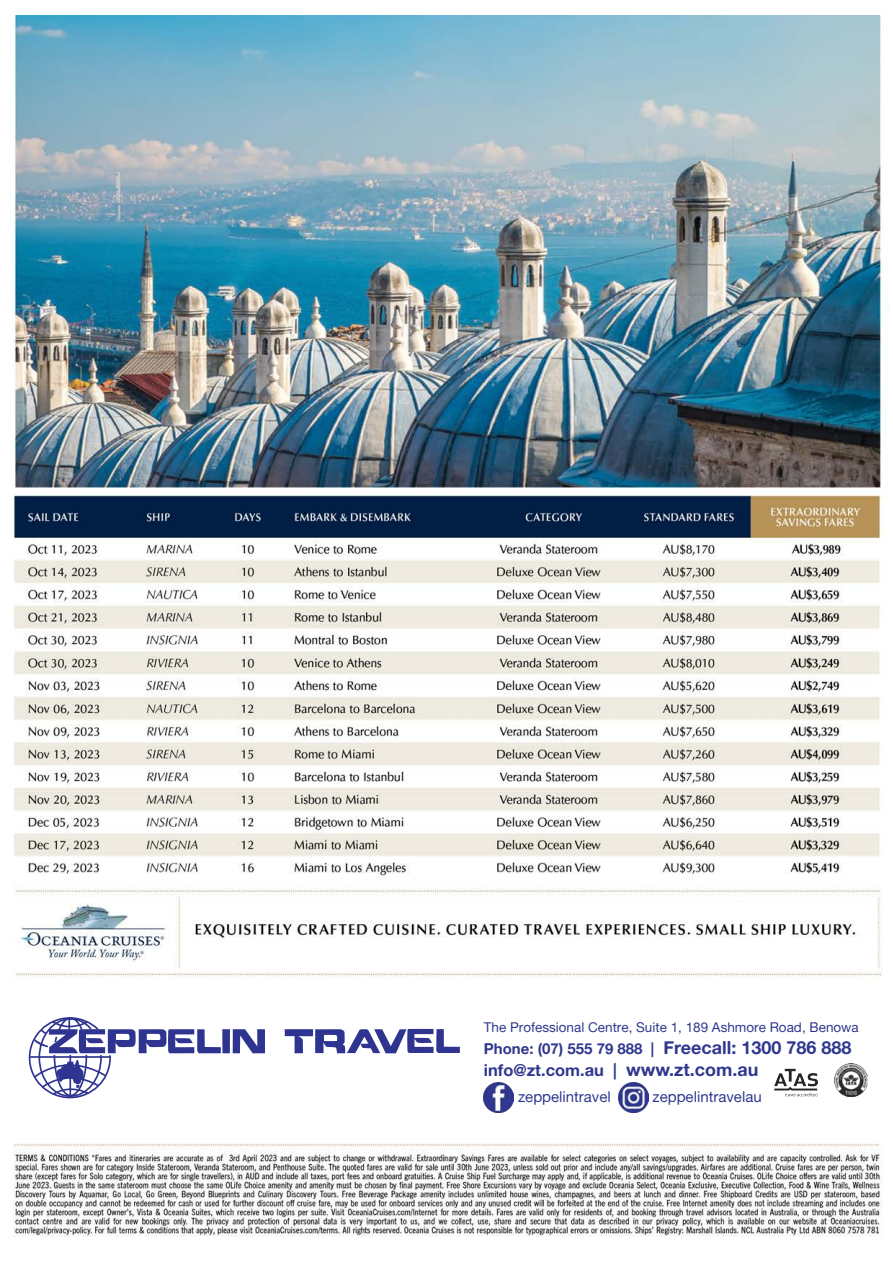
<style>
.page{position:relative;width:893px;height:1263px;background:#fff}
.page>*{position:absolute;margin:0;border:0;box-sizing:border-box;transform-origin:0 0}
.t1{font:16.5px "Alte Haas Grotesk Bold";color:#2f378e}
.t2{font:15px "Alte Haas Grotesk Bold";color:#2f378e}
.t3{font:15px "Alte Haas Grotesk";color:#2f378e}
.t4{font:13.5px "Alte Haas Grotesk";color:#2f378e}
.s1{font-size:18px}
</style>
<div class="page">
<img style="left:13px;top:16px;width:876px;height:1221px">
<div style="left:222px;top:1029px;width:8px;height:24px;background:#2e3490"></div>
<svg style="left:233px;top:1029px;width:32px;height:24px"></svg>
<svg style="left:285px;top:1029px;width:175px;height:24px"></svg>
<svg style="left:28px;top:1016px;width:193px;height:83px"></svg>
<img style="left:834px;top:1063px;width:34px;height:34px">
<img style="left:774px;top:1068px;width:45px;height:29px">
<img style="left:484px;top:1083px;width:30px;height:30px">
<img style="left:618px;top:1083px;width:30px;height:30px">
<p class="t4" style="left:484px;top:1019px;width:376px">The Professional Centre, Suite 1, 189 Ashmore Road, Benowa</p>
<p class="t2" style="left:484px;top:1039px;width:369px">Phone: (07) 555 79 888 | <span class="s1">Freecall: 1300 786 888</span></p>
<p class="t1" style="left:484px;top:1059px;width:276px">info@zt.com.au | <span class="s1">www.zt.com.au</span></p>
<p class="t3" style="left:518px;top:1088px;width:94px">zeppelintravel</p>
<p class="t3" style="left:653px;top:1088px;width:111px">zeppelintravelau</p>
</div>
